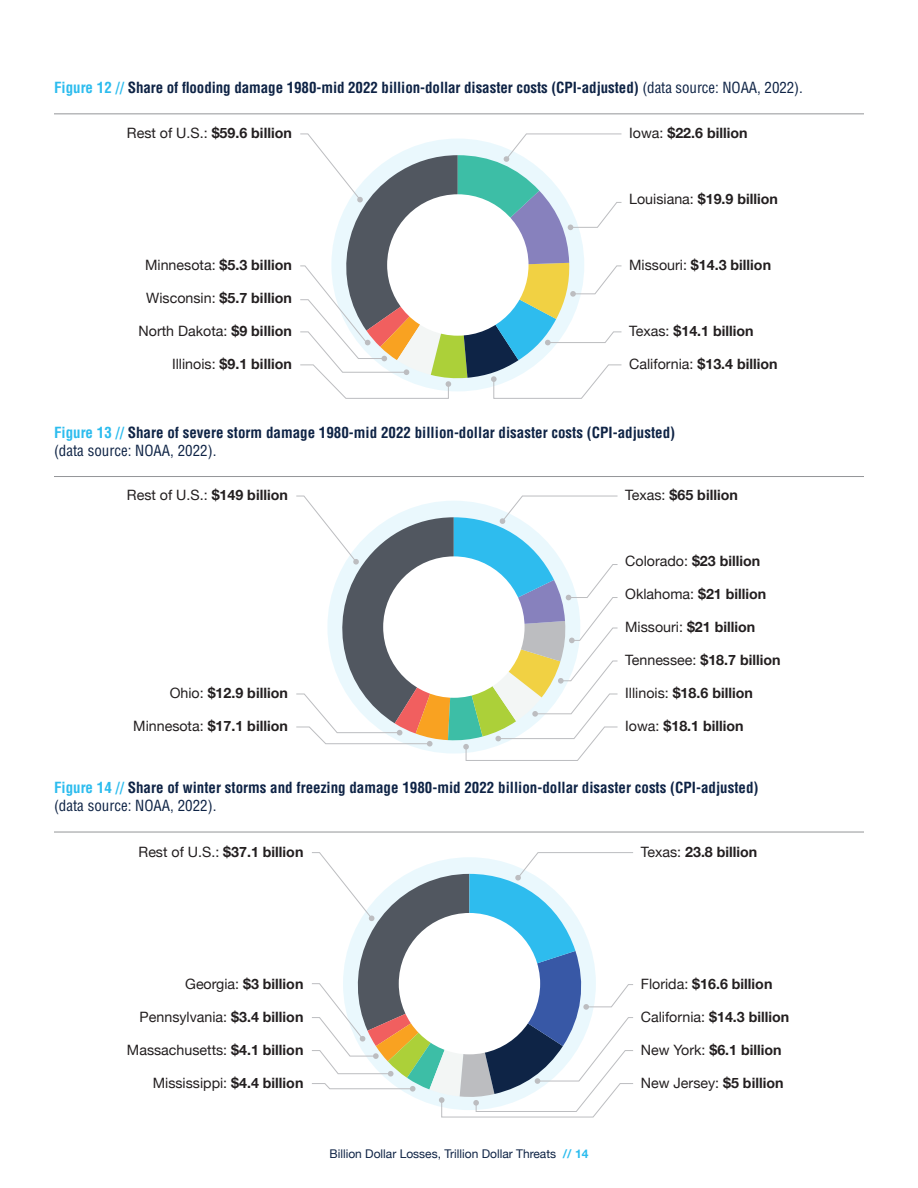
<style>
.page{position:relative;width:918px;height:1188px;background:#fff}
.page>*{position:absolute;margin:0;border:0;box-sizing:border-box;transform-origin:0 0}
.t1{font:700 condensed 15px/18px "Helvetica";color:#0e2345}
.t2{font:700 14.25px "Helvetica Neue";color:#231f20}
.t3{font:14.25px "Helvetica Neue";color:#231f20}
.t4{font:12px "Helvetica Neue";color:#0e2345}
.s1{color:#2cbcee}
.s2{font-weight:400}
.s3{font-weight:700}
.s4{font-family:"Helvetica Neue LT Std";font-weight:700;color:#2cbcee}
</style>
<div class="page">
<hr style="left:54px;top:113px;width:810px;height:1px;background:#939598">
<hr style="left:54px;top:476px;width:810px;height:1px;background:#939598">
<hr style="left:54px;top:832px;width:810px;height:1px;background:#939598">
<svg style="left:312px;top:852px;width:321px;height:266px"></svg>
<svg style="left:296px;top:495px;width:322px;height:266px"></svg>
<svg style="left:300px;top:133px;width:322px;height:266px"></svg>
<p class="t1" style="left:54px;top:79px;width:750px"><span class="s1">Figure 12 //</span> Share of flooding damage 1980-mid 2022 billion-dollar disaster costs (CPI-adjusted) <span class="s2">(data source: NOAA, 2022).</span></p>
<p class="t2" style="left:127px;top:122px;width:166px"><span class="s2">Rest of U.S.:</span> $59.6 billion</p>
<p class="t2" style="left:145px;top:254px;width:148px"><span class="s2">Minnesota:</span> $5.3 billion</p>
<p class="t2" style="left:146px;top:287px;width:147px"><span class="s2">Wisconsin:</span> $5.7 billion</p>
<p class="t3" style="left:139px;top:321px;width:155px">North Dakota: <span class="s3">$9 billion</span></p>
<p class="t2" style="left:172px;top:353px;width:121px"><span class="s2">Illinois:</span> $9.1 billion</p>
<p class="t2" style="left:629px;top:122px;width:120px"><span class="s2">Iowa:</span> $22.6 billion</p>
<p class="t2" style="left:629px;top:188px;width:150px"><span class="s2">Louisiana:</span> $19.9 billion</p>
<p class="t2" style="left:629px;top:254px;width:143px"><span class="s2">Missouri:</span> $14.3 billion</p>
<p class="t2" style="left:629px;top:320px;width:126px"><span class="s2">Texas:</span> $14.1 billion</p>
<p class="t2" style="left:629px;top:353px;width:150px"><span class="s2">California:</span> $13.4 billion</p>
<p class="t1" style="left:54px;top:423px;width:623px"><span class="s1">Figure 13 //</span> Share of severe storm damage 1980-mid 2022 billion-dollar disaster costs (CPI-adjusted) <span class="s2">(data source: NOAA, 2022).</span></p>
<p class="t3" style="left:127px;top:485px;width:162px">Rest of U.S.: <span class="s3">$149 billion</span></p>
<p class="t2" style="left:170px;top:682px;width:120px"><span class="s2">Ohio:</span> $12.9 billion</p>
<p class="t2" style="left:133px;top:715px;width:156px"><span class="s2">Minnesota:</span> $17.1 billion</p>
<p class="t2" style="left:625px;top:484px;width:114px"><span class="s2">Texas:</span> $65 billion</p>
<p class="t2" style="left:625px;top:550px;width:137px"><span class="s2">Colorado:</span> $23 billion</p>
<p class="t2" style="left:625px;top:583px;width:143px"><span class="s2">Oklahoma:</span> $21 billion</p>
<p class="t2" style="left:625px;top:616px;width:132px"><span class="s2">Missouri:</span> $21 billion</p>
<p class="t2" style="left:625px;top:649px;width:157px"><span class="s2">Tennessee:</span> $18.7 billion</p>
<p class="t2" style="left:625px;top:682px;width:129px"><span class="s2">Illinois:</span> $18.6 billion</p>
<p class="t2" style="left:625px;top:715px;width:120px"><span class="s2">Iowa:</span> $18.1 billion</p>
<p class="t1" style="left:54px;top:779px;width:706px"><span class="s1">Figure 14 //</span> Share of winter storms and freezing damage 1980-mid 2022 billion-dollar disaster costs (CPI-adjusted) <span class="s2">(data source: NOAA, 2022).</span></p>
<p class="t2" style="left:641px;top:841px;width:118px"><span class="s2">Texas:</span> 23.8 billion</p>
<p class="t2" style="left:139px;top:841px;width:166px"><span class="s2">Rest of U.S.:</span> $37.1 billion</p>
<p class="t2" style="left:185px;top:973px;width:120px"><span class="s2">Georgia:</span> $3 billion</p>
<p class="t3" style="left:140px;top:1006px;width:165px">Pennsylvania: <span class="s3">$3.4 billion</span></p>
<p class="t3" style="left:127px;top:1040px;width:178px">Massachusetts: <span class="s3">$4.1 billion</span></p>
<p class="t3" style="left:153px;top:1073px;width:152px">Mississippi: <span class="s3">$4.4 billion</span></p>
<p class="t4" style="left:330px;top:1145px;width:260px">Billion Dollar Losses, Trillion Dollar Threats <span class="s4">// 14</span></p>
<p class="t2" style="left:641px;top:973px;width:133px"><span class="s2">Florida:</span> $16.6 billion</p>
<p class="t2" style="left:641px;top:1006px;width:150px"><span class="s2">California:</span> $14.3 billion</p>
<p class="t2" style="left:641px;top:1039px;width:142px"><span class="s2">New York:</span> $6.1 billion</p>
<p class="t3" style="left:641px;top:1073px;width:144px">New Jersey: <span class="s3">$5 billion</span></p>
</div>
